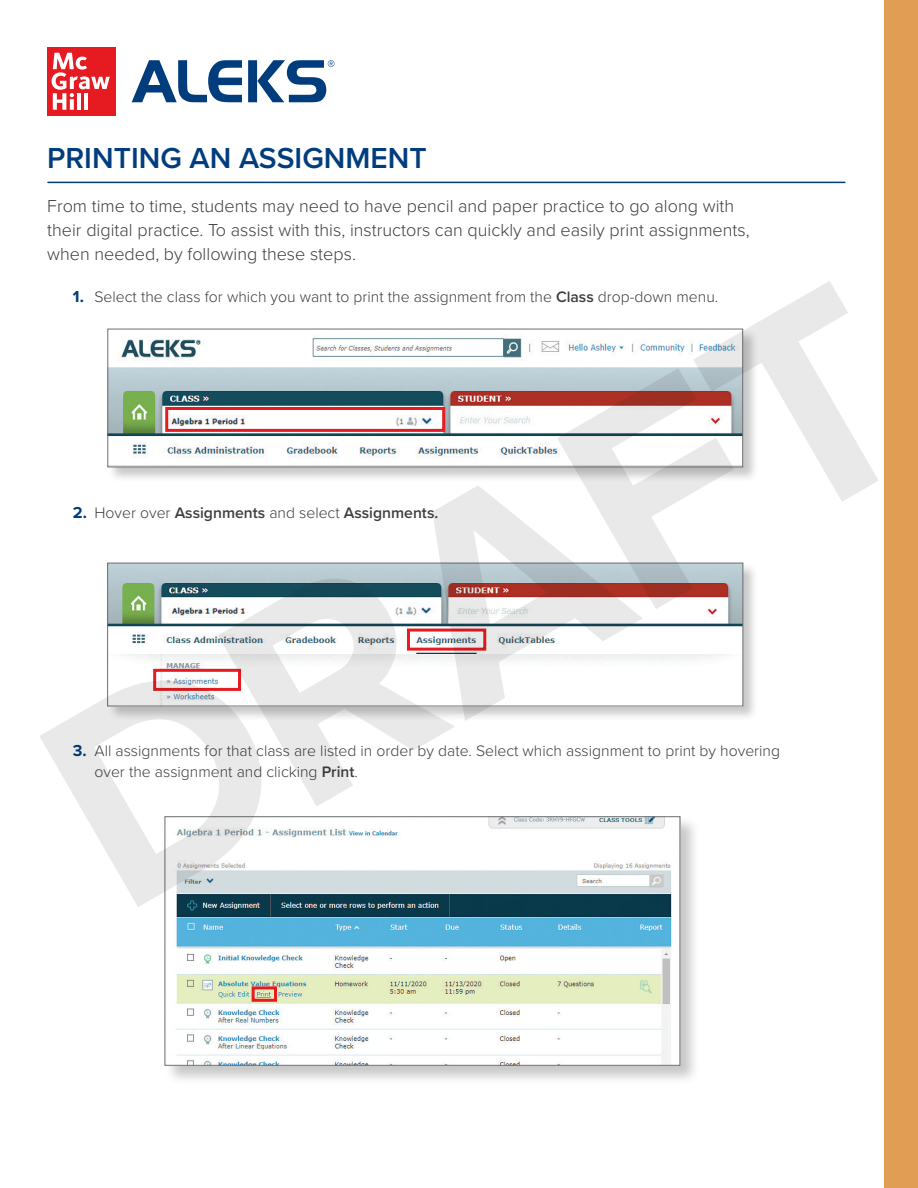
<style>
.page{position:relative;width:918px;height:1188px;background:#fff}
.page>*{position:absolute;margin:0;border:0;box-sizing:border-box;transform-origin:0 0}
.ALEKS-Header_B__H3{font:600 30px "Proxima Nova";color:#013d7d}
.ALEKS-Intro_Copy{font:300 18px/24px "Proxima Nova";color:#3e3e3f}
.t1{font:300 15.75px/21px "Proxima Nova";color:#3e3e3f}
.t2{font:600 15.75px "Proxima Nova";color:#3e3e3f}
.s1{font-weight:700;font-size:16.5px;color:#013d7d}
.s2{font-weight:600}
.s3{font-weight:300}
</style>
<div class="page">
<div style="left:884px;top:0;width:34px;height:1188px;background:#e09d53"></div>
<div style="left:47px;top:47px;width:68px;height:68px;background:#e51b21"></div>
<svg style="left:52px;top:53px;width:58px;height:57px"></svg>
<svg style="left:132px;top:60px;width:202px;height:42px"></svg>
<hr style="left:48px;top:182px;width:797px;height:1px;background:#013d7d">
<div style="left:164px;top:815px;width:536px;height:270px;background:#231f20;opacity:.25"></div>
<img style="left:167px;top:907px;width:511px;height:157px">
<div style="left:252px;top:986px;width:25px;height:16px;border:3px solid #e51b21"></div>
<svg style="left:40px;top:281px;width:838px;height:626px"></svg>
<p class="ALEKS-Header_B__H3" style="left:47px;top:136px;width:381px">PRINTING AN ASSIGNMENT</p>
<p class="ALEKS-Intro_Copy" style="left:47px;top:194px;width:704px">From time to time, students may need to have pencil and paper practice to go along with their digital practice. To assist with this, instructors can quickly and easily print assignments, when needed, by following these steps.</p>
<p class="t1" style="left:73px;top:285px;width:647px"><span class="s1">1.</span> Select the class for which you want to print the assignment from the <span class="s2">Class</span> drop-down menu.</p>
<p class="t2" style="left:73px;top:501px;width:367px"><span class="s1">2.</span> <span class="s3">Hover over</span> Assignments <span class="s3">and select</span> Assignments.</p>
<p class="t1" style="left:94px;top:740px;width:687px;text-indent:-22px"><span class="s1">3.</span> All assignments for that class are listed in order by date. Select which assignment to print by hovering over the assignment and clicking <span class="s2">Print</span>.</p>
</div>
